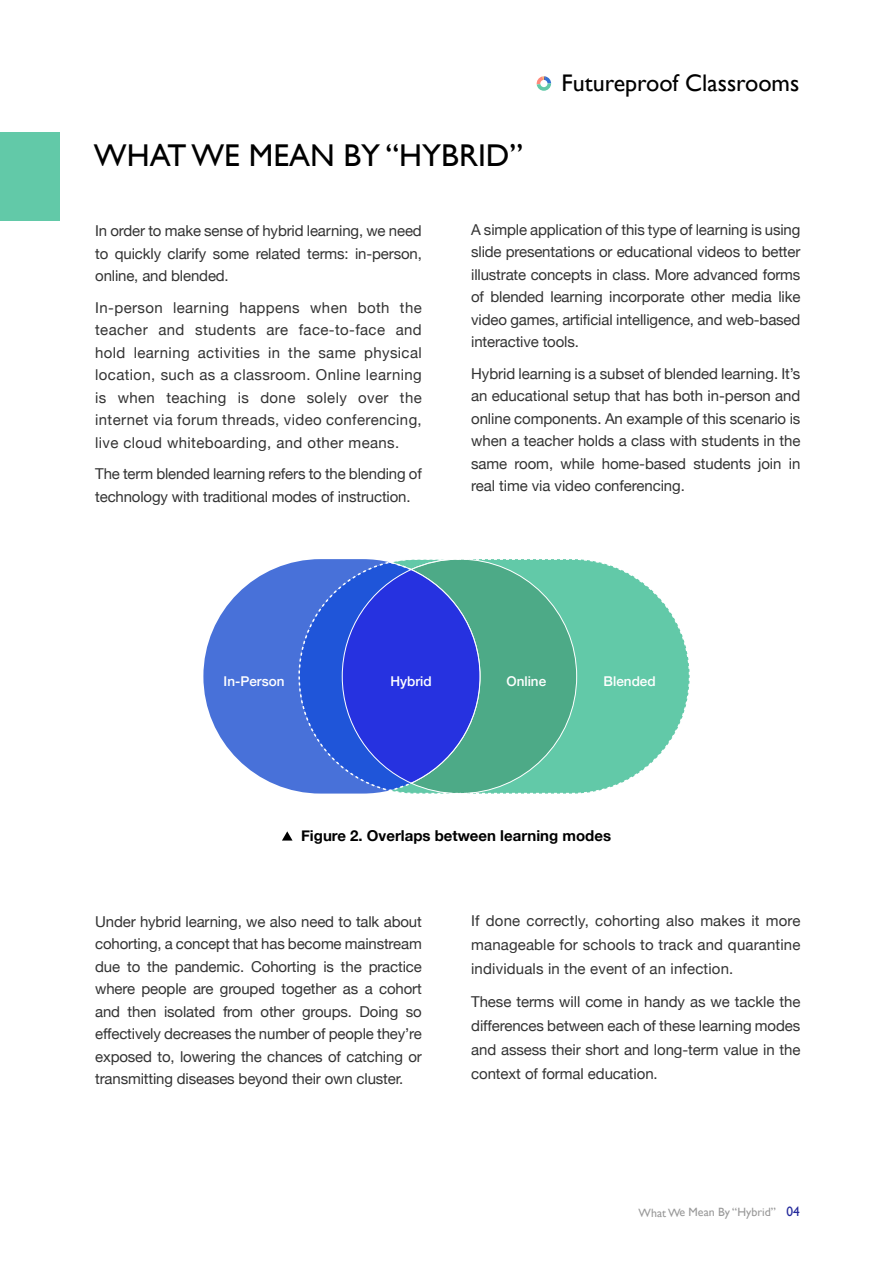
<style>
.page{position:relative;width:893px;height:1263px;background:#fff}
.page>*{position:absolute;margin:0;border:0;box-sizing:border-box;transform-origin:0 0}
.t1{font:31.5px "Gill Sans";color:#000}
.t2{font:24px "Gill Sans";color:#000}
.t3{font:15px/22.5px "Helvetica Neue";letter-spacing:-.01em;color:#333;text-align:justify}
.t4{font:700 15px "Helvetica Neue";color:#000}
.t5{font:500 13.5px "Helvetica Neue";color:#fff}
.t6{font:12px "Gill Sans";letter-spacing:-.005em;color:#999}
.s1{font-size:13.5px;color:#23299b}
</style>
<div class="page">
<svg style="left:536px;top:76px;width:15px;height:15px"></svg>
<div style="left:540px;top:80px;width:7px;height:7px;background:#fff;border-radius:50%"></div>
<div style="left:0;top:132px;width:60px;height:88px;background:#62c9a8"></div>
<svg style="left:282px;top:831px;width:11px;height:9px"></svg>
<svg style="left:577px;top:559px;width:113px;height:235px"></svg>
<svg style="left:203px;top:559px;width:374px;height:235px;background:#4f80c6"></svg>
<h1 class="t1" style="left:94px;top:137px;width:431px">WHAT WE MEAN BY “HYBRID”</h1>
<h2 class="t2" style="left:561px;top:69px;width:239px">Futureproof Classrooms</h2>
<p class="t3" style="left:95px;top:220px;width:328px">In order to make sense of hybrid learning, we need to quickly clarify some related terms: in-person, online, and blended.</p>
<p class="t3" style="left:95px;top:297px;width:328px">In-person learning happens when both the teacher and students are face-to-face and hold learning activities in the same physical location, such as a classroom. Online learning is when teaching is done solely over the internet via forum threads, video conferencing, live cloud whiteboarding, and other means.</p>
<p class="t3" style="left:95px;top:463px;width:328px">The term blended learning refers to the blending of technology with traditional modes of instruction.</p>
<p class="t3" style="left:471px;top:219px;width:331px">A simple application of this type of learning is using slide presentations or educational videos to better illustrate concepts in class. More advanced forms of blended learning incorporate other media like video games, artificial intelligence, and web-based interactive tools.</p>
<p class="t3" style="left:471px;top:363px;width:331px">Hybrid learning is a subset of blended learning. It’s an educational setup that has both in-person and online components. An example of this scenario is when a teacher holds a class with students in the same room, while home-based students join in real time via video conferencing.</p>
<p class="t5" style="left:224px;top:671px;width:62px">In-Person</p>
<p class="t5" style="left:390px;top:671px;width:43px">Hybrid</p>
<p class="t5" style="left:506px;top:671px;width:41px">Online</p>
<p class="t5" style="left:604px;top:671px;width:54px">Blended</p>
<p class="t4" style="left:301px;top:823px;width:311px">Figure 2. Overlaps between learning modes</p>
<p class="t3" style="left:95px;top:911px;width:328px">Under hybrid learning, we also need to talk about cohorting, a concept that has become mainstream due to the pandemic. Cohorting is the practice where people are grouped together as a cohort and then isolated from other groups. Doing so effectively decreases the number of people they’re exposed to, lowering the chances of catching or transmitting diseases beyond their own cluster.</p>
<p class="t3" style="left:471px;top:909px;width:331px;line-height:24px">If done correctly, cohorting also makes it more manageable for schools to track and quarantine individuals in the event of an infection.</p>
<p class="t3" style="left:471px;top:990px;width:331px;line-height:24px">These terms will come in handy as we tackle the differences between each of these learning modes and assess their short and long-term value in the context of formal education.</p>
<p class="t6" style="left:639px;top:1205px;width:163px">What We Mean By “Hybrid” <span class="s1">04</span></p>
</div>
